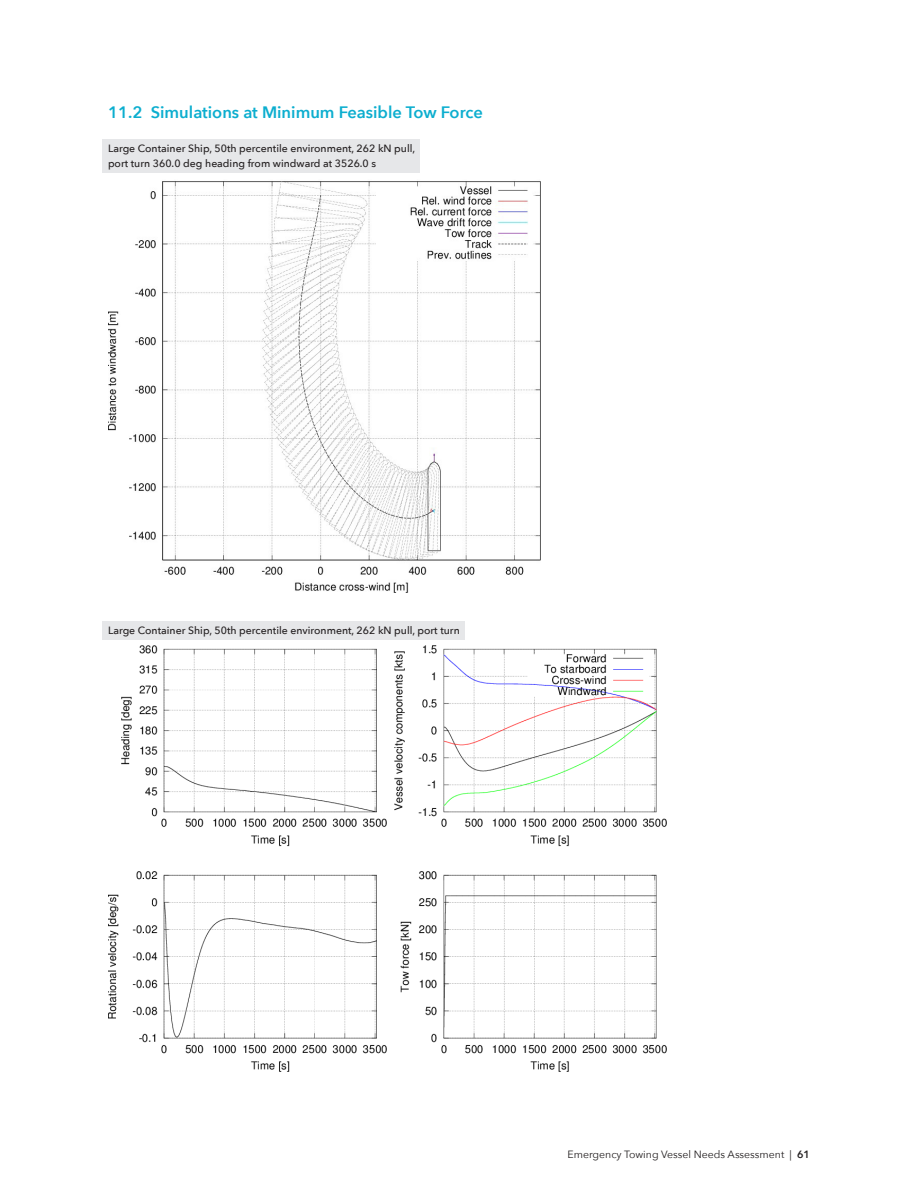
<style>
.page{position:relative;width:918px;height:1188px;background:#fff}
.page>*{position:absolute;margin:0;border:0;box-sizing:border-box;transform-origin:0 0}
.t1{font:600 16.5px "Avenir Next";color:#0caecf}
.t2{font:500 10.5px/15px "Avenir Next";color:#231f20}
.t3{font:10.5px "Avenir Next";color:#231f20}
.s1{font-weight:600}
</style>
<div class="page">
<div style="left:103px;top:139px;width:317px;height:34px;background:#e6e7e9"></div>
<img style="left:108px;top:181px;width:432px;height:411px">
<div style="left:103px;top:622px;width:362px;height:18px;background:#e6e7e9"></div>
<img style="left:108px;top:645px;width:558px;height:426px">
<h1 class="t1" style="left:108px;top:98px;width:376px">11.2 Simulations at Minimum Feasible Tow Force</h1>
<p class="t2" style="left:108px;top:141px;width:309px">Large Container Ship, 50th percentile environment, 262 kN pull, port turn 360.0 deg heading from windward at 3526.0 s</p>
<p class="t2" style="left:108px;top:623px;width:353px">Large Container Ship, 50th percentile environment, 262 kN pull, port turn</p>
<p class="t3" style="left:568px;top:1145px;width:244px">Emergency Towing Vessel Needs Assessment | <span class="s1">61</span></p>
</div>
